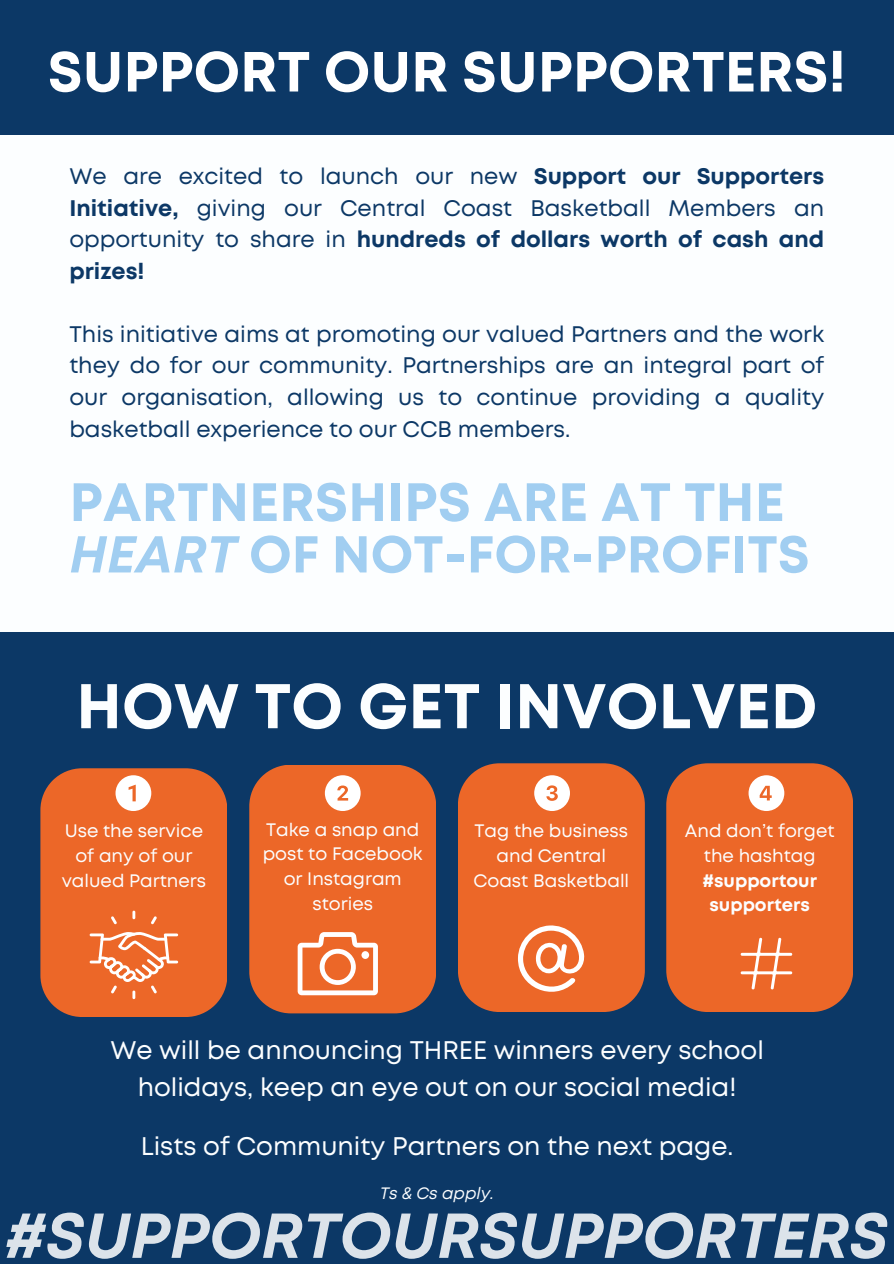
<style>
.page{position:relative;width:894px;height:1264px;background:#fff}
.page>*{position:absolute;margin:0;border:0;box-sizing:border-box;transform-origin:0 0}
.t1{font:italic 700 63.3px "Mont";color:#fcfeff}
.t2{font:700 63px "Mont";color:#fcfeff}
.t3{font:700 56.4px "Mont";color:#fff}
.t4{font:700 53.85px "Mont";color:#a1cef1}
.t5{font:700 51.75px "Mont";color:#a1cef1}
.t6{font:25.5px/37.2px "Mont";color:#fcfeff;text-align:center}
.t7{font:22.5px/31.5px "Mont";color:#0c3866;text-align:justify}
.t8{font:18px/24.8px "Mont";color:#fcfeff;text-align:center}
.t9{font:700 18px/24.8px "Mont";color:#fcfeff;text-align:center}
.t10{font:italic 16.5px "Mont";color:#fcfeff}
.s1{font-weight:700}
.s2{font-style:italic}
</style>
<div class="page">
<div style="left:0;top:631px;width:893px;height:632px;background:#0c3866"></div>
<div style="left:40px;top:768px;width:187px;height:249px;background:#ec6728"></div>
<svg style="left:132px;top:910px;width:3px;height:9px"></svg>
<svg style="left:151px;top:916px;width:6px;height:8px"></svg>
<svg style="left:90px;top:932px;width:88px;height:67px;background:#ef8755"></svg>
<svg style="left:111px;top:916px;width:6px;height:8px"></svg>
<svg style="left:115px;top:775px;width:36px;height:36px"></svg>
<div style="left:249px;top:765px;width:187px;height:248px;background:#ec6728"></div>
<div style="left:458px;top:763px;width:186px;height:249px;background:#ec6728"></div>
<div style="left:666px;top:763px;width:187px;height:249px;background:#ec6728"></div>
<svg style="left:325px;top:775px;width:35px;height:36px"></svg>
<svg style="left:297px;top:932px;width:80px;height:63px;background:#f29a70"></svg>
<svg style="left:534px;top:775px;width:36px;height:36px"></svg>
<svg style="left:517px;top:924px;width:67px;height:78px;background:#f19063"></svg>
<svg style="left:740px;top:937px;width:52px;height:52px;background:#ef8755"></svg>
<svg style="left:748px;top:775px;width:36px;height:36px"></svg>
<div style="left:0;top:0;width:893px;height:134px;background:#0c3866"></div>
<h3 class="t3" style="left:48px;top:51px;width:799px">SUPPORT OUR SUPPORTERS!</h3>
<p class="t7" style="left:69px;top:162px;width:756px">We are excited to launch our new <span class="s1">Support our Supporters Initiative,</span> giving our Central Coast Basketball Members an opportunity to share in <span class="s1">hundreds of dollars worth of cash and prizes!</span></p>
<p class="t7" style="left:69px;top:320px;width:756px">This initiative aims at promoting our valued Partners and the work they do for our community. Partnerships are an integral part of our organisation, allowing us to continue providing a quality basketball experience to our CCB members.</p>
<h3 class="t4" style="left:69px;top:482px;width:716px">PARTNERSHIPS ARE AT THE</h3>
<h3 class="t5" style="left:69px;top:535px;width:741px"><span class="s2">HEART</span> OF NOT-FOR-PROFITS</h3>
<h2 class="t2" style="left:76px;top:682px;width:742px">HOW TO GET INVOLVED</h2>
<p class="t8" style="left:62px;top:819px;width:146px">Use the service of any of our valued Partners</p>
<p class="t8" style="left:263px;top:818px;width:161px">Take a snap and post to Facebook or Instagram stories</p>
<p class="t8" style="left:473px;top:819px;width:157px">Tag the business and Central<br>Coast Basketball</p>
<p class="t8" style="left:684px;top:819px;width:151px">And don’t forget the hashtag</p>
<p class="t9" style="left:702px;top:869px;width:116px">#supportour supporters</p>
<p class="t6" style="left:110px;top:1033px;width:654px">We will be announcing THREE winners every school holidays, keep an eye out on our social media!</p>
<p class="t6" style="left:141px;top:1129px;width:594px">Lists of Community Partners on the next page.</p>
<p class="t10" style="left:380px;top:1186px;width:115px">Ts &amp; Cs apply.</p>
<h1 class="t1" style="left:5px;top:1211px;width:884px">#SUPPORTOURSUPPORTERS</h1>
</div>
